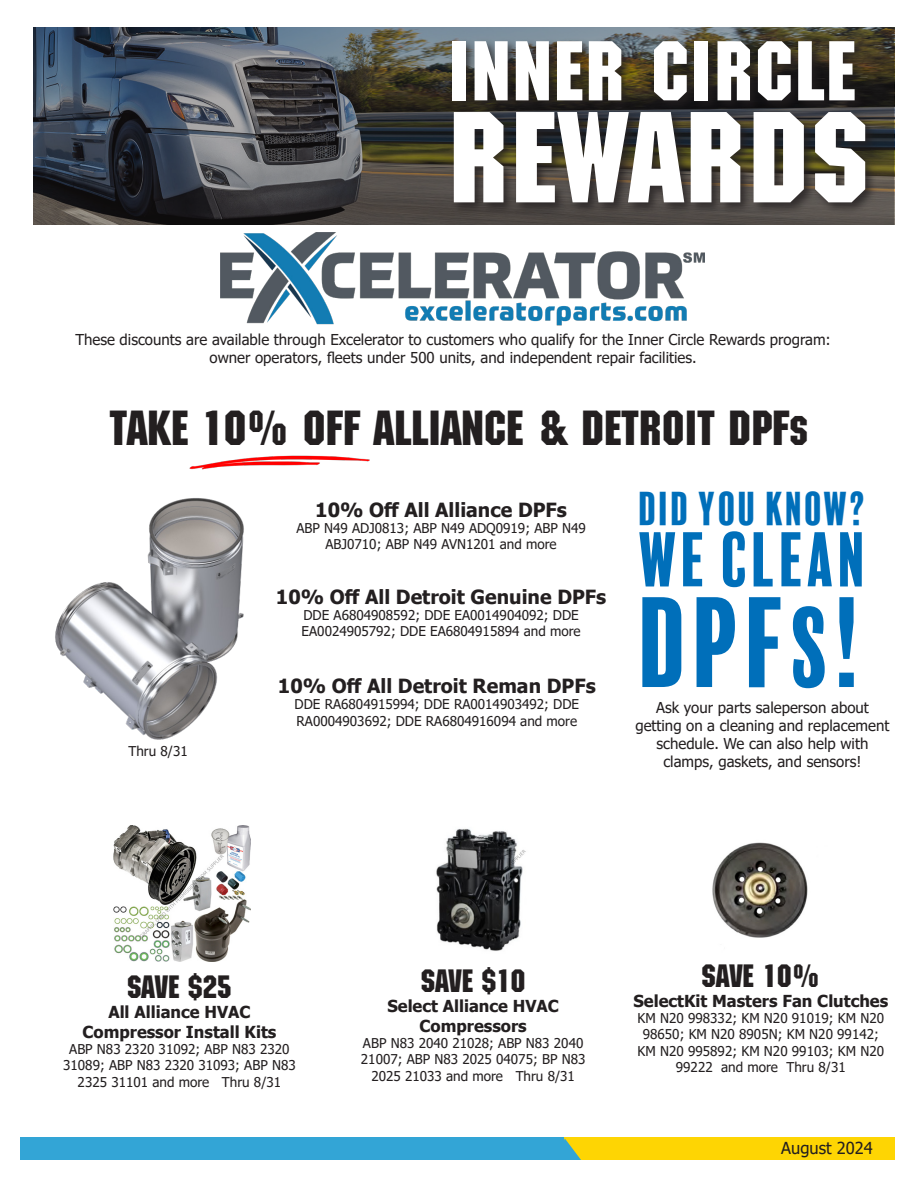
<style>
.page{position:relative;width:918px;height:1188px;background:#fff}
.page>*{position:absolute;margin:0;border:0;box-sizing:border-box;transform-origin:0 0}
.t1{font:126px "Machine Std";letter-spacing:.02em;color:#fff}
.t2{font:117px "Balboa Plus Fill";color:#006fba}
.t3{font:82.5px "Machine Std";letter-spacing:.02em;color:#fff}
.t4{font:70.5px "Balboa Plus Fill";color:#006fba}
.t5{font:48px "Machine Std";color:#231f20}
.t6{font:43.5px "Balboa Plus Fill";color:#006fba}
.t7{font:31.5px "Machine Std";color:#231f20}
.t8{font:700 19.5px "Tahoma";color:#231f20}
.t9{font:700 16.5px "Tahoma";color:#231f20}
.t10{font:16.5px "Tahoma";color:#231f20}
.t11{font:15px/18px "Tahoma";color:#231f20;text-align:center}
.t12{font:13.5px/16.2px "Tahoma";color:#231f20;text-align:center}
.s1{font-size:40.5px}
.s2{font-size:103.5px}
</style>
<div class="page">
<div style="left:20px;top:1138px;width:874px;height:22px;background:#fed503"></div>
<div style="left:20px;top:1138px;width:544px;height:22px;background:#33a5d6"></div>
<svg style="left:564px;top:1138px;width:17px;height:22px"></svg>
<img style="left:221px;top:233px;width:484px;height:93px">
<svg style="left:33px;top:27px;width:861px;height:198px;background:#484c50"></svg>
<div style="left:449px;top:38px;width:429px;height:177px;background:#231f20;opacity:.75"></div>
<img style="left:114px;top:825px;width:137px;height:137px">
<img style="left:436px;top:829px;width:90px;height:122px">
<img style="left:712px;top:842px;width:96px;height:96px">
<img style="left:55px;top:498px;width:189px;height:242px">
<img style="left:189px;top:455px;width:181px;height:15px">
<p class="t3" style="left:448px;top:23px;width:409px">INNER CIRCLE</p>
<p class="t1" style="left:448px;top:85px;width:422px">REWARDS</p>
<p class="t11" style="left:75px;top:331px;width:757px">These discounts are available through Excelerator to customers who qualify for the Inner Circle Rewards program:</p>
<p class="t11" style="left:210px;top:349px;width:489px">owner operators, fleets under 500 units, and independent repair facilities.</p>
<p class="t5" style="left:110px;top:400px;width:700px">TAKE 10% OFF ALLIANCE &amp; DETROIT DPF<span class="s1">S</span></p>
<p class="t12" style="left:128px;top:744px;width:61px">Thru 8/31</p>
<p class="t8" style="left:315px;top:496px;width:253px">10% Off All Alliance DPFs</p>
<p class="t12" style="left:296px;top:521px;width:291px">ABP N49 ADJ0813; ABP N49 ADQ0919; ABP N49<br>ABJ0710; ABP N49 AVN1201 and more</p>
<p class="t8" style="left:276px;top:583px;width:332px">10% Off All Detroit Genuine DPFs</p>
<p class="t12" style="left:302px;top:608px;width:280px;text-align:left">DDE A6804908592; DDE EA0014904092; DDE<br>EA0024905792; DDE EA6804915894 and more</p>
<p class="t8" style="left:278px;top:672px;width:319px">10% Off All Detroit Reman DPFs</p>
<p class="t12" style="left:295px;top:697px;width:286px;text-align:left">DDE RA6804915994; DDE RA0014903492; DDE<br>RA0004903692; DDE RA6804916094 and more</p>
<p class="t6" style="left:638px;top:484px;width:230px">DID YOU KNOW?</p>
<p class="t4" style="left:638px;top:520px;width:232px">WE CLEAN</p>
<p class="t2" style="left:638px;top:577px;width:231px">DPF<span class="s2">S</span>!</p>
<p class="t11" style="left:635px;top:700px;width:256px">Ask your parts saleperson about getting on a cleaning and replacement schedule. We can also help with clamps, gaskets, and sensors!</p>
<p class="t7" style="left:127px;top:969px;width:106px">SAVE $25</p>
<p class="t9" style="left:108px;top:1001px;width:144px">All Alliance HVAC</p>
<p class="t9" style="left:83px;top:1020px;width:195px">Compressor Install Kits</p>
<p class="t12" style="left:63px;top:1042px;width:234px">ABP N83 2320 31092; ABP N83 2320<br>31089; ABP N83 2320 31093; ABP N83<br>2325 31101 and more Thru 8/31</p>
<p class="t7" style="left:421px;top:963px;width:106px">SAVE $10</p>
<p class="t9" style="left:387px;top:995px;width:173px">Select Alliance HVAC</p>
<p class="t9" style="left:420px;top:1014px;width:109px">Compressors</p>
<p class="t12" style="left:361px;top:1036px;width:226px">ABP N83 2040 21028; ABP N83 2040<br>21007; ABP N83 2025 04075; BP N83<br>2025 21033 and more Thru 8/31</p>
<p class="t7" style="left:702px;top:958px;width:120px">SAVE 10%</p>
<p class="t9" style="left:633px;top:989px;width:256px">SelectKit Masters Fan Clutches</p>
<p class="t12" style="left:638px;top:1011px;width:248px">KM N20 998332; KM N20 91019; KM N20<br>98650; KM N20 8905N; KM N20 99142;<br>KM N20 995892; KM N20 99103; KM N20<br>99222 and more Thru 8/31</p>
<p class="t10" style="left:781px;top:1137px;width:93px">August 2024</p>
</div>
